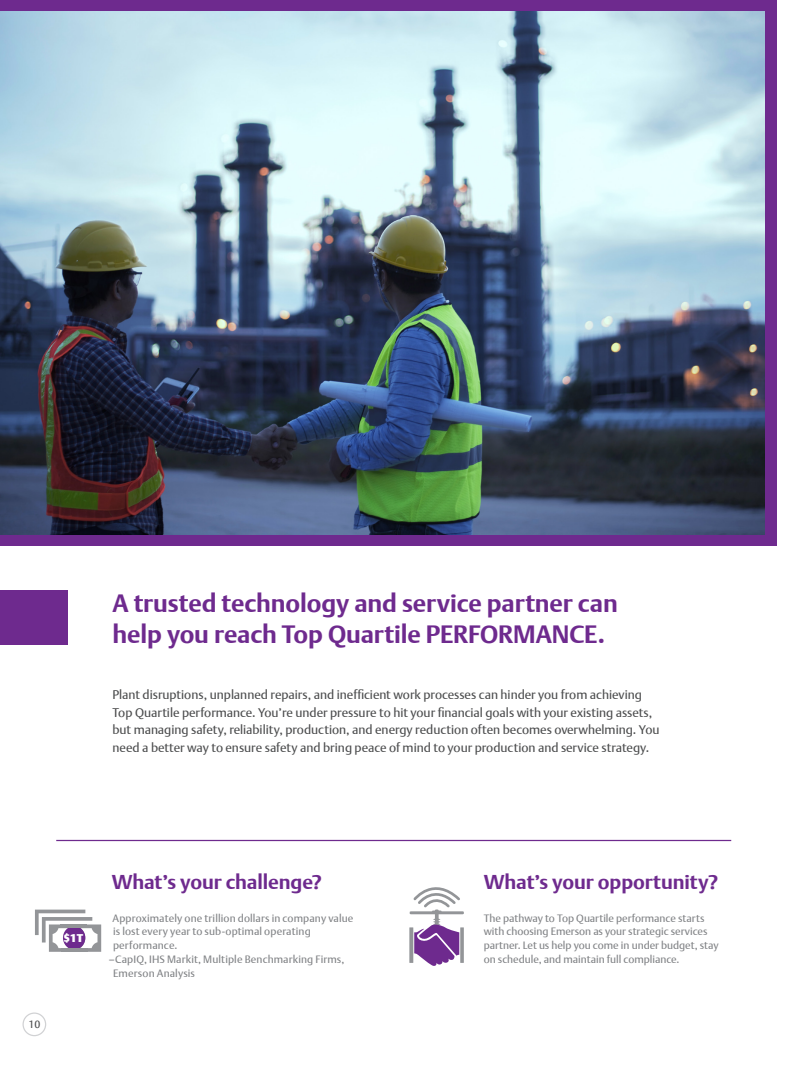
<style>
.page{position:relative;width:810px;height:1080px;background:#fff}
.page>*{position:absolute;margin:0;border:0;box-sizing:border-box;transform-origin:0 0}
.t1{font:700 25px/31.2px "DTL Argo T";letter-spacing:-.005em;color:#6e2a8e}
.t2{font:700 20px "DTL Argo T";letter-spacing:-.005em;color:#6e2a8e}
.Body{font:12.5px/17.5px "DTL Argo T";color:#4b4c4d}
.t3{font:800 11.25px "DTL Argo T";color:#fff}
.Body-2{font:10.62px/13.8px "DTL Argo T";letter-spacing:.005em;color:#808285}
.t4{font:10.62px "DTL Argo T";color:#4b4c4d}
</style>
<div class="page">
<div style="left:0;top:0;width:776px;height:546px;background:#6e2a8e"></div>
<img style="left:0;top:11px;width:765px;height:523px">
<div style="left:0;top:591px;width:68px;height:53px;background:#6e2a8e"></div>
<svg style="left:35px;top:910px;width:66px;height:42px"></svg>
<div style="left:63px;top:926px;width:22px;height:24px;background:#6e2a8e;border-radius:50%"></div>
<hr style="left:60px;top:924px;width:27px;height:4px;background:#939598">
<hr style="left:61px;top:948px;width:26px;height:4px;background:#939598">
<hr style="left:56px;top:840px;width:675px;height:1px;background:#6e2a8e">
<hr style="left:409px;top:927px;width:4px;height:36px;background:#b9bbbd">
<svg style="left:410px;top:887px;width:54px;height:79px"></svg>
<div style="left:22px;top:1012px;width:24px;height:24px;border:1px solid #d1d2d4;border-radius:50%"></div>
<p class="t1" style="left:112px;top:587px;width:507px">A trusted technology and service partner can help you reach Top Quartile PERFORMANCE.</p>
<p class="Body" style="left:112px;top:686px;width:548px">Plant disruptions, unplanned repairs, and inefficient work processes can hinder you from achieving Top Quartile performance. You’re under pressure to hit your financial goals with your existing assets, but managing safety, reliability, production, and energy reduction often becomes overwhelming. You need a better way to ensure safety and bring peace of mind to your production and service strategy.</p>
<p class="t3" style="left:63px;top:930px;width:21px">$1T</p>
<p class="t4" style="left:28px;top:1018px;width:13px">10</p>
<p class="t2" style="left:112px;top:870px;width:212px">What’s your challenge?</p>
<p class="Body-2" style="left:113px;top:911px;width:243px">Approximately one trillion dollars in company value</p>
<p class="Body-2" style="left:113px;top:925px;width:199px">is lost every year to sub-optimal operating</p>
<p class="Body-2" style="left:113px;top:938px;width:66px">performance.</p>
<p class="Body-2" style="left:109px;top:952px;width:237px">–CapIQ, IHS Markit, Multiple Benchmarking Firms,</p>
<p class="Body-2" style="left:113px;top:966px;width:83px">Emerson Analysis</p>
<p class="t2" style="left:484px;top:870px;width:236px">What’s your opportunity?</p>
<p class="Body-2" style="left:484px;top:911px;width:236px">The pathway to Top Quartile performance starts with choosing Emerson as your strategic services partner. Let us help you come in under budget, stay on schedule, and maintain full compliance.</p>
</div>
